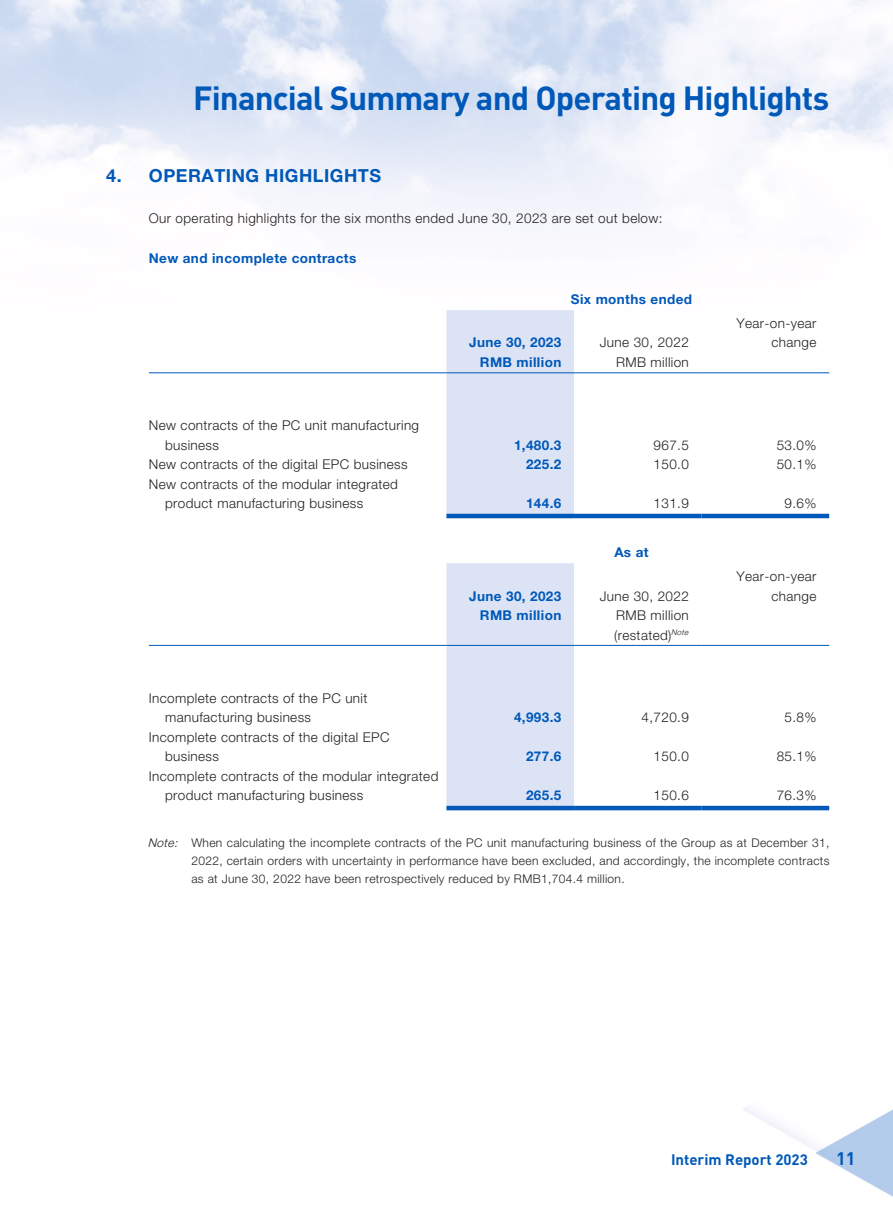
<style>
.page{position:relative;width:893px;height:1212px;background:#fff}
.page>*{position:absolute;margin:0;border:0;box-sizing:border-box;transform-origin:0 0}
.t1{font:700 33px "DIN";letter-spacing:-.025em;color:#0058b8}
._01_Heading_1{font:700 18px "Helvetica Neue LT Std";letter-spacing:.03em;color:#0058b8}
.t2{font:700 18px "DIN";color:#0058b8}
.t3{font:700 15px "DIN";color:#0058b8}
._50_Table_Body{font:300 13.5px/19.5px "Helvetica Neue LT Std";letter-spacing:.03em;color:#231f20}
._50_Table_Body-2{font:700 13.5px "Helvetica Neue LT Std";letter-spacing:.03em;color:#0058b8}
._00_Body_text{font:300 13.5px "Helvetica Neue LT Std";letter-spacing:.03em;color:#231f20}
._02_Heading_2{font:700 13.5px "Helvetica Neue LT Std";letter-spacing:.03em;color:#0058b8}
._10_Notes_text{font:300 12px/18px "Helvetica Neue LT Std";letter-spacing:.03em;color:#231f20;text-align:justify}
.s1{font-style:italic}
</style>
<div class="page">
<div style="left:446px;top:310px;width:128px;height:204px;background:#dbe3f5"></div>
<hr style="left:149px;top:372px;width:297px;height:1px;background:#0058b8">
<hr style="left:446px;top:372px;width:128px;height:1px;background:#0058b8">
<hr style="left:574px;top:372px;width:128px;height:1px;background:#0058b8">
<hr style="left:702px;top:372px;width:127px;height:1px;background:#0058b8">
<hr style="left:446px;top:514px;width:128px;height:4px;background:#0058b8">
<hr style="left:574px;top:514px;width:128px;height:4px;background:#0058b8">
<hr style="left:702px;top:514px;width:127px;height:4px;background:#0058b8">
<div style="left:446px;top:563px;width:128px;height:243px;background:#dbe3f5"></div>
<hr style="left:149px;top:645px;width:297px;height:1px;background:#0058b8">
<hr style="left:446px;top:645px;width:128px;height:1px;background:#0058b8">
<hr style="left:574px;top:645px;width:128px;height:1px;background:#0058b8">
<hr style="left:702px;top:645px;width:127px;height:1px;background:#0058b8">
<hr style="left:446px;top:806px;width:128px;height:4px;background:#0058b8">
<hr style="left:574px;top:806px;width:128px;height:4px;background:#0058b8">
<hr style="left:702px;top:806px;width:127px;height:4px;background:#0058b8">
<h1 class="t1" style="left:193px;top:76px;width:638px">Financial Summary and Operating Highlights</h1>
<p class="_01_Heading_1" style="left:106px;top:164px;width:276px">4. OPERATING HIGHLIGHTS</p>
<p class="_00_Body_text" style="left:149px;top:210px;width:515px">Our operating highlights for the six months ended June 30, 2023 are set out below:</p>
<p class="_02_Heading_2" style="left:149px;top:250px;width:209px">New and incomplete contracts</p>
<p class="_50_Table_Body-2" style="left:571px;top:291px;width:123px">Six months ended</p>
<p class="_50_Table_Body-2" style="left:469px;top:334px;width:94px">June 30, 2023</p>
<p class="_50_Table_Body" style="left:600px;top:333px;width:91px">June 30, 2022</p>
<p class="_50_Table_Body-2" style="left:480px;top:354px;width:83px">RMB million</p>
<p class="_50_Table_Body" style="left:616px;top:352px;width:74px">RMB million</p>
<p class="_50_Table_Body" style="left:736px;top:313px;width:81px;text-align:right">Year-on-year change</p>
<p class="_50_Table_Body" style="left:165px;top:415px;width:256px;text-indent:-16px">New contracts of the PC unit manufacturing business</p>
<p class="_50_Table_Body-2" style="left:514px;top:436px;width:49px">1,480.3</p>
<p class="_50_Table_Body" style="left:654px;top:435px;width:37px">967.5</p>
<p class="_50_Table_Body" style="left:777px;top:435px;width:41px">53.0%</p>
<p class="_50_Table_Body" style="left:149px;top:454px;width:260px">New contracts of the digital EPC business</p>
<p class="_50_Table_Body-2" style="left:526px;top:456px;width:37px">225.2</p>
<p class="_50_Table_Body" style="left:654px;top:454px;width:37px">150.0</p>
<p class="_50_Table_Body" style="left:777px;top:454px;width:41px">50.1%</p>
<p class="_50_Table_Body" style="left:165px;top:474px;width:234px;text-indent:-16px">New contracts of the modular integrated product manufacturing business</p>
<p class="_50_Table_Body-2" style="left:526px;top:495px;width:37px">144.6</p>
<p class="_50_Table_Body" style="left:654px;top:493px;width:37px">131.9</p>
<p class="_50_Table_Body" style="left:784px;top:493px;width:33px">9.6%</p>
<p class="_50_Table_Body-2" style="left:614px;top:544px;width:36px">As at</p>
<p class="_50_Table_Body-2" style="left:469px;top:587px;width:94px">June 30, 2023</p>
<p class="_50_Table_Body" style="left:600px;top:586px;width:91px">June 30, 2022</p>
<p class="_50_Table_Body" style="left:736px;top:566px;width:81px;text-align:right">Year-on-year change</p>
<p class="_50_Table_Body" style="left:165px;top:688px;width:204px;text-indent:-16px">Incomplete contracts of the PC unit manufacturing business</p>
<p class="_50_Table_Body" style="left:165px;top:727px;width:226px;text-indent:-16px">Incomplete contracts of the digital EPC business</p>
<p class="_50_Table_Body-2" style="left:480px;top:607px;width:83px">RMB million</p>
<p class="_50_Table_Body" style="left:616px;top:605px;width:74px">RMB million</p>
<p class="_50_Table_Body" style="left:614px;top:625px;width:78px">(restated)<sup>Note</sup></p>
<p class="_50_Table_Body-2" style="left:514px;top:709px;width:49px">4,993.3</p>
<p class="_50_Table_Body" style="left:642px;top:707px;width:49px">4,720.9</p>
<p class="_50_Table_Body" style="left:784px;top:707px;width:33px">5.8%</p>
<p class="_50_Table_Body-2" style="left:526px;top:748px;width:37px">277.6</p>
<p class="_50_Table_Body" style="left:654px;top:746px;width:37px">150.0</p>
<p class="_50_Table_Body" style="left:777px;top:746px;width:41px">85.1%</p>
<p class="_50_Table_Body" style="left:165px;top:766px;width:275px;text-indent:-16px">Incomplete contracts of the modular integrated product manufacturing business</p>
<p class="_50_Table_Body-2" style="left:526px;top:787px;width:37px">265.5</p>
<p class="_50_Table_Body" style="left:654px;top:785px;width:37px">150.6</p>
<p class="_50_Table_Body" style="left:777px;top:785px;width:41px">76.3%</p>
<p class="_10_Notes_text" style="left:191px;top:833px;width:640px;text-indent:-44px"><span class="s1">Note:</span> When calculating the incomplete contracts of the PC unit manufacturing business of the Group as at December 31, 2022, certain orders with uncertainty in performance have been excluded, and accordingly, the incomplete contracts as at June 30, 2022 have been retrospectively reduced by RMB1,704.4 million.</p>
<p class="t3" style="left:671px;top:1149px;width:138px">Interim Report 2023</p>
<h2 class="t2" style="left:836px;top:1146px;width:21px">11</h2>
</div>
